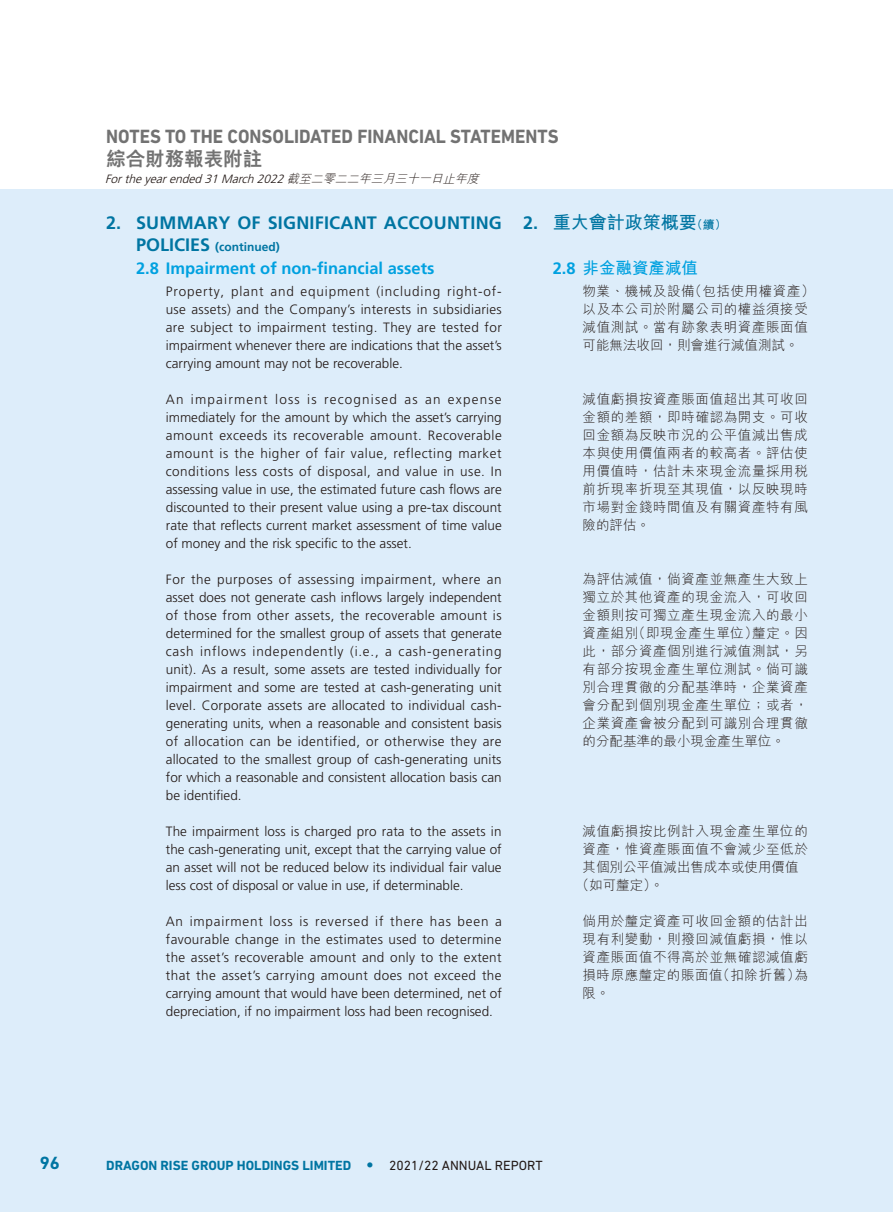
<style>
.page{position:relative;width:893px;height:1212px;background:#fff}
.page>*{position:absolute;margin:0;border:0;box-sizing:border-box;transform-origin:0 0}
.t1{font:700 19.5px "DIN Next LT Pro";color:#727272;scale:.94 1}
.t2{font:800 19.5px "M Hei HK";color:#727272}
.t3{font:700 18px "Frutiger LT Std";letter-spacing:.01em;color:#0075a2}
.t4{font:700 18px "M Hei HK";color:#0075a2}
.t5{font:700 18px "DIN Next LT Pro";color:#0075a2}
.t6{font:700 16.5px "Frutiger LT Std";color:#00a1e0}
.t7{font:700 16.5px "M Hei HK";color:#00a1e0}
.t8{font:300 13.5px/18px "Frutiger LT Std";color:#231916;text-align:justify}
.t9{font:300 13.5px/18px "M Hei HK";letter-spacing:.045em;color:#231916;text-align:justify}
.t10{font:700 13.5px "DIN Next LT Pro";color:#0075a2}
.t11{font:300 13.5px "M Hei HK";color:#231916}
.t12{font:italic 300 12px "Frutiger LT Std";color:#231916}
.t13{font:700 12px "Frutiger LT Std";color:#0075a2}
.s1{font-family:"M Hei HK"}
.s2{font-size:18px}
.s3{font-family:"Frutiger LT Std"}
.s4{font-size:12px}
.s5{font-family:"Futura Std";font-weight:300}
.s6{font-weight:400;color:#231916}
</style>
<div class="page">
<div style="left:0;top:189px;width:893px;height:1023px;background:#ddedfa"></div>
<h1 class="t1" style="left:106px;top:124px;width:483px">NOTES TO THE CONSOLIDATED FINANCIAL STATEMENTS</h1>
<h1 class="t2" style="left:106px;top:149px;width:157px">綜合財務報表附註</h1>
<p class="t12" style="left:105px;top:172px;width:379px">Fortheyearended31March2022<span class="s1">截至二零二二年三月三十一日止年度</span></p>
<h2 class="t3" style="left:106px;top:212px;width:397px">2. SUMMARY OF SIGNIFICANT ACCOUNTING</h2>
<p class="t13" style="left:136px;top:240px;width:145px"><span class="s2">POLICIES</span> (continued)</p>
<p class="t6" style="left:136px;top:258px;width:300px">2.8 Impairment of non-financial assets</p>
<p class="t8" style="left:166px;top:283px;width:338px">Property, plant and equipment (including right-of&shy;use assets) and the Company’s interests in subsidiaries are subject to impairment testing. They are tested for impairment whenever there are indications that the asset’s carrying amount may not be recoverable.</p>
<p class="t8" style="left:166px;top:391px;width:338px">An impairment loss is recognised as an expense immediately for the amount by which the asset’s carrying amount exceeds its recoverable amount. Recoverable amount is the higher of fair value, reflecting market conditions less costs of disposal, and value in use. In assessing value in use, the estimated future cash flows are discounted to their present value using a pre-tax discount rate that reflects current market assessment of time value of money and the risk specific to the asset.</p>
<p class="t8" style="left:166px;top:571px;width:338px">For the purposes of assessing impairment, where an asset does not generate cash inflows largely independent of those from other assets, the recoverable amount is determined for the smallest group of assets that generate cash inflows independently (i.e., a cash-generating unit). As a result, some assets are tested individually for impairment and some are tested at cash-generating unit level. Corporate assets are allocated to individual cash&shy;generating units, when a reasonable and consistent basis of allocation can be identified, or otherwise they are allocated to the smallest group of cash-generating units for which a reasonable and consistent allocation basis can be identified.</p>
<p class="t8" style="left:166px;top:823px;width:337px">The impairment loss is charged pro rata to the assets in the cash-generating unit, except that the carrying value of an asset will not be reduced below its individual fair value less cost of disposal or value in use, if determinable.</p>
<p class="t8" style="left:166px;top:913px;width:338px">An impairment loss is reversed if there has been a favourable change in the estimates used to determine the asset’s recoverable amount and only to the extent that the asset’s carrying amount does not exceed the carrying amount that would have been determined, net of depreciation, if no impairment loss had been recognised.</p>
<h2 class="t4" style="left:523px;top:209px;width:205px"><span class="s3">2.</span> 重大會計政策概要<span class="s4">（續）</span></h2>
<p class="t7" style="left:553px;top:256px;width:147px"><span class="s3">2.8</span> 非金融資產減值</p>
<p class="t9" style="left:583px;top:282px;width:234px;text-align:left">物業、機械及設備（包括使用權資產）以及本公司於附屬公司的權益須接受減值測試。當有跡象表明資產賬面值可能無法收回，則會進行減值測試。</p>
<p class="t9" style="left:583px;top:390px;width:227px">減值虧損按資產賬面值超出其可收回金額的差額，即時確認為開支。可收回金額為反映市況的公平值減出售成本與使用價值兩者的較高者。評估使用價值時，估計未來現金流量採用稅前折現率折現至其現值，以反映現時市場對金錢時間值及有關資產特有風險的評估。</p>
<p class="t9" style="left:583px;top:570px;width:227px">為評估減值，倘資產並無產生大致上獨立於其他資產的現金流入，可收回金額則按可獨立產生現金流入的最小資產組別（即現金產生單位）釐定。因此，部分資產個別進行減值測試，另有部分按現金產生單位測試。倘可識別合理貫徹的分配基準時，企業資產會分配到個別現金產生單位；或者，企業資產會被分配到可識別合理貫徹的分配基準的最小現金產生單位。</p>
<p class="t9" style="left:583px;top:822px;width:227px">減值虧損按比例計入現金產生單位的</p>
<p class="t9" style="left:583px;top:840px;width:227px">資產，惟資產賬面值不會減少至低於</p>
<p class="t11" style="left:583px;top:860px;width:218px">其個別公平值減出售成本或使用價值</p>
<p class="t9" style="left:576px;top:876px;width:89px">（如可釐定）。</p>
<p class="t9" style="left:583px;top:912px;width:227px">倘用於釐定資產可收回金額的估計出現有利變動，則撥回減值虧損，惟以資產賬面值不得高於並無確認減值虧損時原應釐定的賬面值（扣除折舊）為限。</p>
<h2 class="t5" style="left:40px;top:1153px;width:22px">96</h2>
<p class="t10" style="left:106px;top:1157px;width:438px">DRAGON RISE GROUP HOLDINGS LIMITED <span class="s5">•</span> <span class="s6">2021/22 ANNUAL REPORT</span></p>
</div>
